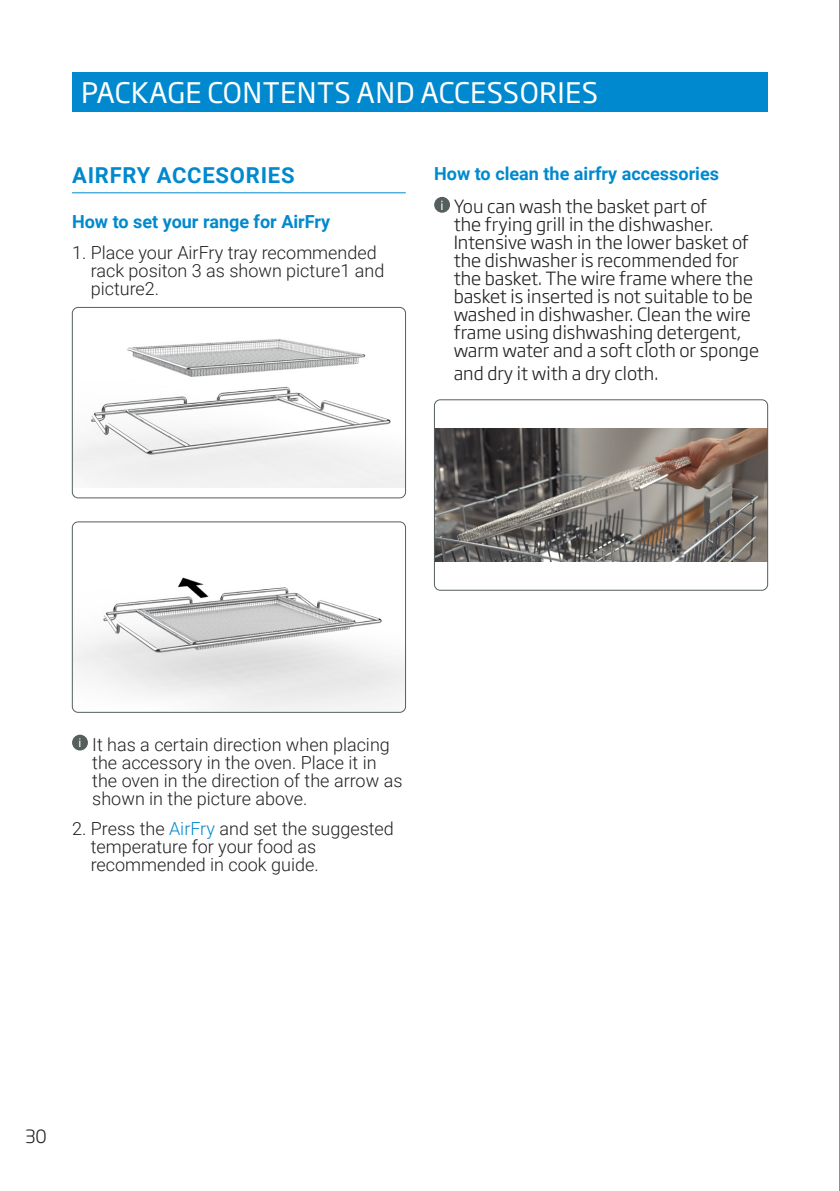
<style>
.page{position:relative;width:840px;height:1191px;background:#fff}
.page>*{position:absolute;margin:0;border:0;box-sizing:border-box;transform-origin:0 0}
.z_Page_Header_White{font:28px "Soho Gothic Pro";letter-spacing:.015em;color:#fff}
.z_Section_Header_Blu{font:700 22px "Roboto";letter-spacing:.035em;color:#0089ce}
.z_OM_Text_Left{font:300 18px/18px "Soho Gothic Pro";color:#231f20}
.z_OM_Text_Left-2{font:300 18px/18px "Roboto";color:#231f20}
.z_OM_Text_Left-3{font:700 18px "Roboto";color:#0089ce}
.z_OM_Icon{font:12px "Roboto";color:#fff}
.z_OM_Icon-2{font:12px "Soho Gothic Pro";color:#fff}
.s1{color:#0089ce}
</style>
<div class="page">
<div style="left:72px;top:72px;width:695px;height:40px;background:#0089ce"></div>
<hr style="left:72px;top:192px;width:333px;height:1px;background:#0089ce">
<img style="left:72px;top:307px;width:333px;height:181px">
<div style="left:72px;top:307px;width:333px;height:191px;border:1px solid #555f5d;border-radius:6px"></div>
<img style="left:72px;top:522px;width:333px;height:189px">
<div style="left:72px;top:521px;width:333px;height:191px;border:1px solid #555f5d;border-radius:6px"></div>
<div style="left:72px;top:734px;width:16px;height:16px;background:#555f5d;border-radius:50%"></div>
<div style="left:434px;top:197px;width:16px;height:16px;background:#555f5d;border-radius:50%"></div>
<img style="left:436px;top:428px;width:329px;height:133px">
<div style="left:434px;top:399px;width:333px;height:191px;border:1px solid #555f5d;border-radius:6px"></div>
<hr style="left:839px;top:0;width:1px;height:1191px;background:#231f20">
<p class="z_Page_Header_White" style="left:81px;top:71px;width:518px">PACKAGE CONTENTS AND ACCESSORIES</p>
<p class="z_Section_Header_Blu" style="left:72px;top:160px;width:224px">AIRFRY ACCESORIES</p>
<p class="z_OM_Text_Left-3" style="left:72px;top:209px;width:259px">How to set your range for AirFry</p>
<p class="z_OM_Text_Left-2" style="left:91px;top:243px;width:295px;text-indent:-19px">1. Place your AirFry tray recommended rack positon 3 as shown picture1 and picture2.</p>
<p class="z_OM_Text_Left-3" style="left:434px;top:161px;width:286px">How to clean the airfry accessories</p>
<p class="z_OM_Icon-2" style="left:440px;top:196px;width:5px">i</p>
<p class="z_OM_Text_Left" style="left:453px;top:196px;width:307px">You can wash the basket part of<br>the frying grill in the dishwasher.<br>Intensive wash in the lower basket of the dishwasher is recommended for the basket. The wire frame where the basket is inserted is not suitable to be washed in dishwasher. Clean the wire frame using dishwashing detergent, warm water and a soft cloth or sponge</p>
<p class="z_OM_Text_Left" style="left:453px;top:363px;width:206px">and dry it with a dry cloth.</p>
<p class="z_OM_Icon" style="left:78px;top:734px;width:4px">i</p>
<p class="z_OM_Text_Left-2" style="left:92px;top:734px;width:311px">It has a certain direction when placing the accessory in the oven. Place it in the oven in the direction of the arrow as shown in the picture above.</p>
<p class="z_OM_Text_Left-2" style="left:91px;top:819px;width:304px;text-indent:-19px">2. Press the <span class="s1">AirFry</span> and set the suggested temperature for your food as recommended in cook guide.</p>
<p class="z_OM_Text_Left" style="left:25px;top:1125px;width:23px">30</p>
</div>
